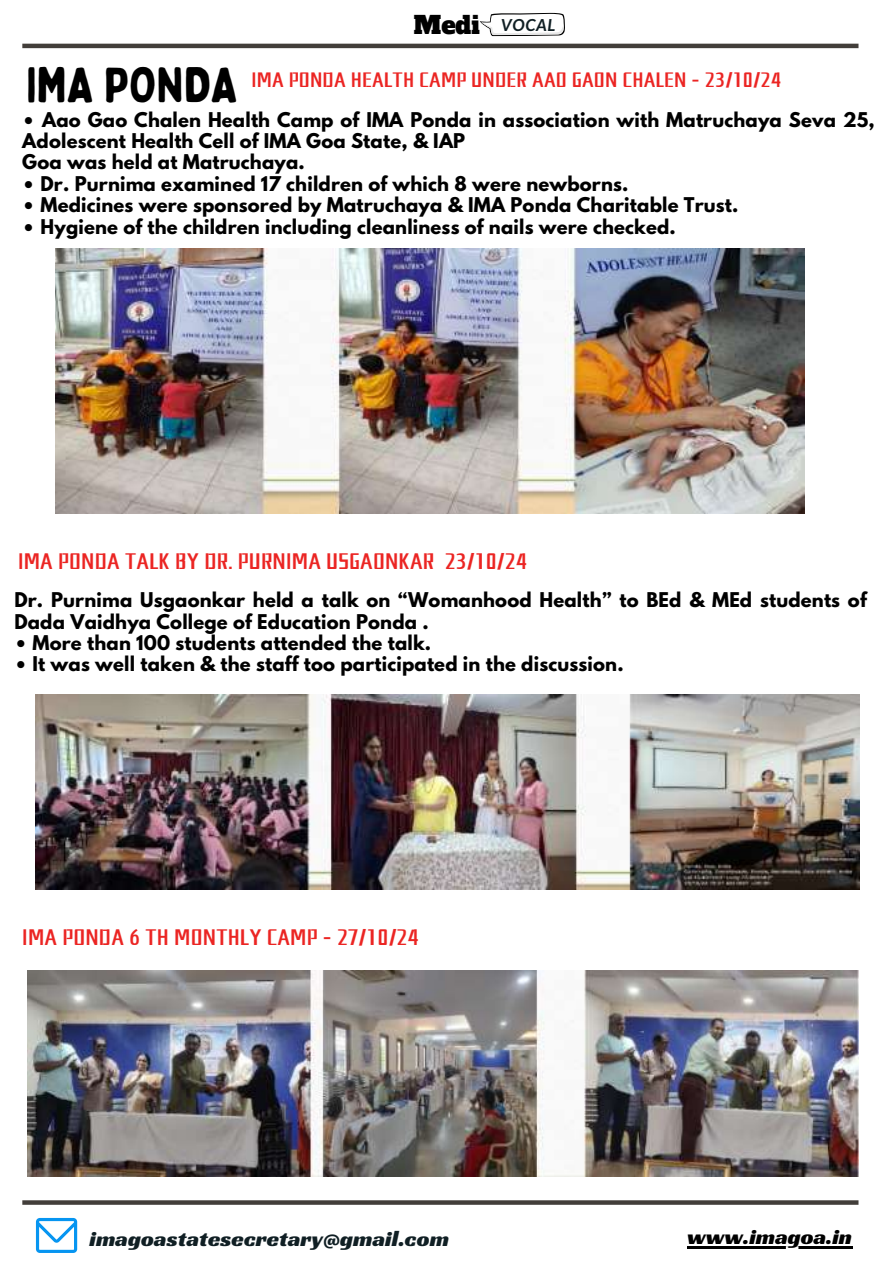
<style>
.page{position:relative;width:894px;height:1264px;background:#fff}
.page>*{position:absolute;margin:0;border:0;box-sizing:border-box;transform-origin:0 0}
.t1{font:49.5px "Bobby Jones Soft";color:#000}
.t2{font:22.5px "Racing Sans One";letter-spacing:.005em;color:#101f24}
.t3{font:22.5px "Racing Sans One";color:#000}
.t4{font:21px "Canva Printing";letter-spacing:.01em;color:#eb2523}
.t5{font:19.5px "Canva Printing";letter-spacing:.01em;color:#eb2523}
.t6{font:700 18px/21.3px "League Spartan";letter-spacing:.01em;color:#000}
.t7{font:italic 700 16.65px "Lato";letter-spacing:.045em;color:#101f24}
.s1{font-family:"Alfa Slab One";font-weight:400;font-style:normal;font-size:24px;color:#000}
</style>
<div class="page">
<svg style="left:22px;top:1200px;width:836px;height:4px;background:#4f4c48"></svg>
<svg style="left:36px;top:1217px;width:41px;height:35px"></svg>
<hr style="left:22px;top:44px;width:836px;height:4px;background:#423e3a">
<svg style="left:480px;top:13px;width:85px;height:23px"></svg>
<img style="left:56px;top:248px;width:748px;height:266px">
<img style="left:36px;top:694px;width:822px;height:195px">
<img style="left:27px;top:970px;width:830px;height:206px">
<hr style="left:687px;top:1246px;width:164px;height:2px;background:#000">
<p class="t7" style="left:414px;top:15px;width:143px"><span class="s1">Medi</span> VOCAL</p>
<h1 class="t1" style="left:26px;top:54px;width:213px">IMA PONDA</h1>
<p class="t5" style="left:251px;top:69px;width:532px">IMA PONDA HEALTH CAMP UNDER AAO GAON CHALEN – 23/10/24</p>
<p class="t6" style="left:22px;top:111px;width:853px">• Aao Gao Chalen Health Camp of IMA Ponda in association with Matruchaya Seva 25,<br>Adolescent Health Cell of IMA Goa State, &amp; IAP<br>Goa was held at Matruchaya.</p>
<p class="t6" style="left:22px;top:175px;width:607px">• Dr. Purnima examined 17 children of which 8 were newborns.</p>
<p class="t6" style="left:22px;top:197px;width:717px">• Medicines were sponsored by Matruchaya &amp; IMA Ponda Charitable Trust.</p>
<p class="t6" style="left:22px;top:218px;width:655px">• Hygiene of the children including cleanliness of nails were checked.</p>
<p class="t4" style="left:18px;top:549px;width:511px">IMA PONDA TALK BY DR. PURNIMA USGAONKAR 23/10/24</p>
<p class="t6" style="left:14px;top:591px;width:853px">Dr. Purnima Usgaonkar held a talk on “Womanhood Health” to BEd &amp; MEd students of<br>Dada Vaidhya College of Education Ponda .</p>
<p class="t6" style="left:14px;top:634px;width:418px">• More than 100 students attended the talk.</p>
<p class="t6" style="left:14px;top:655px;width:610px">• It was well taken &amp; the staff too participated in the discussion.</p>
<p class="t4" style="left:22px;top:924px;width:399px">IMA PONDA 6 TH MONTHLY CAMP – 27/10/24</p>
<p class="t2" style="left:89px;top:1223px;width:361px">imagoastatesecretary@gmail.com</p>
<p class="t3" style="left:687px;top:1222px;width:166px">www.imagoa.in</p>
</div>
